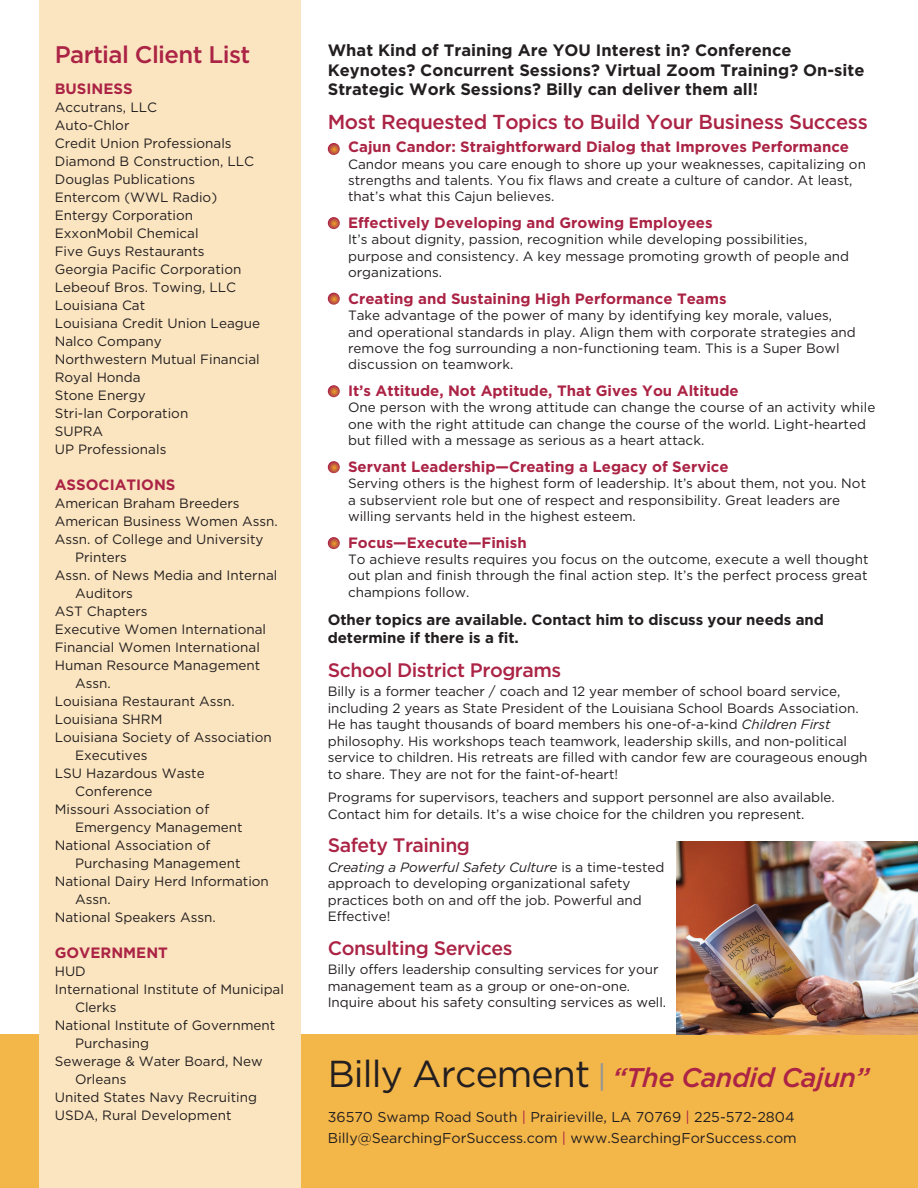
<style>
.page{position:relative;width:918px;height:1188px;background:#fff}
.page>*{position:absolute;margin:0;border:0;box-sizing:border-box;transform-origin:0 0}
.t1{font:italic 500 27px "Gotham";letter-spacing:-.02em;color:#ab2345}
.t2{font:500 24px "Gotham";letter-spacing:-.025em;color:#ab2345}
.t3{font:500 20.25px "Gotham";letter-spacing:-.02em;color:#ab2345}
.t4{font:500 19.5px "Gotham";letter-spacing:-.025em;color:#ab2345}
.t5{font:700 16.5px/19.5px "Gotham";color:#231f20}
.t6{font:700 15px "Gotham";color:#ab2345}
.t7{font:700 15px/18px "Gotham";letter-spacing:-.005em;color:#231f20}
.t8{font:14.25px/21px "Gotham";color:#231f20}
.t9{font:13.5px/18px "Gotham";color:#231f20}
.s1{font-style:italic}
.s2{font-weight:400;font-style:normal;font-size:37.5px;color:#231f20}
.s3{font-weight:400;font-style:normal;font-size:30px;color:#939598}
.s4{color:#ab2345}
</style>
<div class="page">
<div style="left:0;top:1034px;width:918px;height:154px;background:#f3b649"></div>
<div style="left:40px;top:0;width:261px;height:1188px;background:#fbe5c0"></div>
<svg style="left:328px;top:143px;width:12px;height:12px"></svg>
<svg style="left:328px;top:217px;width:12px;height:12px"></svg>
<svg style="left:328px;top:293px;width:12px;height:12px"></svg>
<svg style="left:328px;top:385px;width:12px;height:12px"></svg>
<svg style="left:328px;top:461px;width:12px;height:12px"></svg>
<svg style="left:328px;top:537px;width:12px;height:12px"></svg>
<img style="left:676px;top:842px;width:242px;height:192px">
<h2 class="t2" style="left:55px;top:41px;width:197px">Partial Client List</h2>
<p class="t6" style="left:55px;top:80px;width:79px">BUSINESS</p>
<p class="t9" style="left:55px;top:98px;width:207px">Accutrans, LLC<br>Auto-Chlor<br>Credit Union Professionals<br>Diamond B Construction, LLC<br>Douglas Publications<br>Entercom (WWL Radio)<br>Entergy Corporation<br>ExxonMobil Chemical<br>Five Guys Restaurants<br>Georgia Pacific Corporation<br>Lebeouf Bros. Towing, LLC<br>Louisiana Cat<br>Louisiana Credit Union League<br>Nalco Company<br>Northwestern Mutual Financial<br>Royal Honda<br>Stone Energy<br>Stri-lan Corporation<br>SUPRA<br>UP Professionals</p>
<p class="t6" style="left:55px;top:476px;width:122px">ASSOCIATIONS</p>
<p class="t9" style="left:55px;top:494px;width:186px">American Braham Breeders</p>
<p class="t9" style="left:55px;top:512px;width:225px">American Business Women Assn.</p>
<p class="t9" style="left:55px;top:530px;width:210px">Assn. of College and University</p>
<p class="t9" style="left:75px;top:548px;width:53px">Printers</p>
<p class="t9" style="left:55px;top:566px;width:224px">Assn. of News Media and Internal</p>
<p class="t9" style="left:75px;top:584px;width:59px">Auditors</p>
<p class="t9" style="left:55px;top:602px;width:94px">AST Chapters</p>
<p class="t9" style="left:55px;top:620px;width:213px">Executive Women International</p>
<p class="t9" style="left:55px;top:638px;width:207px">Financial Women International</p>
<p class="t9" style="left:55px;top:656px;width:207px">Human Resource Management</p>
<p class="t9" style="left:75px;top:674px;width:37px">Assn.</p>
<p class="t9" style="left:55px;top:692px;width:182px">Louisiana Restaurant Assn.</p>
<p class="t9" style="left:55px;top:710px;width:109px">Louisiana SHRM</p>
<p class="t9" style="left:55px;top:728px;width:218px">Louisiana Society of Association</p>
<p class="t9" style="left:75px;top:746px;width:74px">Executives</p>
<p class="t9" style="left:55px;top:764px;width:151px">LSU Hazardous Waste</p>
<p class="t9" style="left:75px;top:782px;width:79px">Conference</p>
<p class="t9" style="left:55px;top:800px;width:156px">Missouri Association of</p>
<p class="t9" style="left:75px;top:818px;width:169px">Emergency Management</p>
<p class="t9" style="left:55px;top:836px;width:157px">National Association of</p>
<p class="t9" style="left:75px;top:854px;width:167px">Purchasing Management</p>
<p class="t9" style="left:55px;top:872px;width:216px">National Dairy Herd Information</p>
<p class="t9" style="left:75px;top:890px;width:37px">Assn.</p>
<p class="t9" style="left:55px;top:908px;width:163px">National Speakers Assn.</p>
<p class="t6" style="left:55px;top:944px;width:115px">GOVERNMENT</p>
<p class="t9" style="left:55px;top:962px;width:33px">HUD</p>
<p class="t9" style="left:55px;top:980px;width:231px">International Institute of Municipal</p>
<p class="t9" style="left:75px;top:998px;width:43px">Clerks</p>
<p class="t9" style="left:55px;top:1016px;width:222px">National Institute of Government</p>
<p class="t9" style="left:75px;top:1034px;width:76px">Purchasing</p>
<p class="t9" style="left:55px;top:1052px;width:210px">Sewerage &amp; Water Board, New</p>
<p class="t9" style="left:75px;top:1070px;width:53px">Orleans</p>
<p class="t9" style="left:55px;top:1088px;width:204px">United States Navy Recruiting</p>
<p class="t9" style="left:55px;top:1106px;width:178px">USDA, Rural Development</p>
<p class="t5" style="left:328px;top:40px;width:538px">What Kind of Training Are YOU Interest in? Conference<br>Keynotes? Concurrent Sessions? Virtual Zoom Training? On-site<br>Strategic Work Sessions? Billy can deliver them all!</p>
<h3 class="t3" style="left:328px;top:110px;width:542px">Most Requested Topics to Build Your Business Success</h3>
<p class="t6" style="left:348px;top:138px;width:503px">Cajun Candor: Straightforward Dialog that Improves Performance</p>
<p class="t9" style="left:348px;top:155px;width:519px;line-height:16.2px">Candor means you care enough to shore up your weaknesses, capitalizing on strengths and talents. You fix flaws and create a culture of candor. At least, that’s what this Cajun believes.</p>
<p class="t6" style="left:348px;top:214px;width:366px">Effectively Developing and Growing Employees</p>
<p class="t9" style="left:348px;top:231px;width:503px;line-height:16.2px">It’s about dignity, passion, recognition while developing possibilities, purpose and consistency. A key message promoting growth of people and organizations.</p>
<p class="t6" style="left:348px;top:290px;width:380px">Creating and Sustaining High Performance Teams</p>
<p class="t9" style="left:348px;top:307px;width:509px;line-height:16.2px">Take advantage of the power of many by identifying key morale, values, and operational standards in play. Align them with corporate strategies and remove the fog surrounding a non-functioning team. This is a Super Bowl discussion on teamwork.</p>
<p class="t6" style="left:348px;top:382px;width:392px">It’s Attitude, Not Aptitude, That Gives You Altitude</p>
<p class="t9" style="left:348px;top:399px;width:529px;line-height:16.2px">One person with the wrong attitude can change the course of an activity while one with the right attitude can change the course of the world. Light-hearted but filled with a message as serious as a heart attack.</p>
<p class="t6" style="left:348px;top:458px;width:382px">Servant Leadership—Creating a Legacy of Service</p>
<p class="t9" style="left:348px;top:475px;width:520px;line-height:16.2px">Serving others is the highest form of leadership. It’s about them, not you. Not a subservient role but one of respect and responsibility. Great leaders are willing servants held in the highest esteem.</p>
<p class="t6" style="left:348px;top:534px;width:180px">Focus—Execute—Finish</p>
<p class="t9" style="left:348px;top:551px;width:522px;line-height:16.2px;text-align:justify">To achieve results requires you focus on the outcome, execute a well thought out plan and finish through the final action step. It’s the perfect process great champions follow.</p>
<p class="t7" style="left:328px;top:611px;width:498px">Other topics are available. Contact him to discuss your needs and determine if there is a fit.</p>
<h3 class="t4" style="left:328px;top:659px;width:235px">School District Programs</h3>
<p class="t9" style="left:328px;top:683px;width:541px;line-height:16.5px">Billy is a former teacher / coach and 12 year member of school board service, including 2 years as State President of the Louisiana School Boards Association.<br>He has taught thousands of board members his one-of-a-kind <span class="s1">Children First </span>philosophy. His workshops teach teamwork, leadership skills, and non-political service to children. His retreats are filled with candor few are courageous enough to share. They are not for the faint-of-heart!</p>
<p class="t9" style="left:328px;top:789px;width:509px;line-height:16.5px">Programs for supervisors, teachers and support personnel are also available.<br>Contact him for details. It’s a wise choice for the children you represent.</p>
<h3 class="t4" style="left:328px;top:834px;width:144px">Safety Training</h3>
<p class="t9" style="left:328px;top:858px;width:338px;line-height:16.5px"><span class="s1">Creating a Powerful Safety Culture</span> is a time-tested approach to developing organizational safety practices both on and off the job. Powerful and Effective!</p>
<h3 class="t4" style="left:328px;top:937px;width:186px">Consulting Services</h3>
<p class="t9" style="left:328px;top:961px;width:340px;line-height:16.5px">Billy offers leadership consulting services for your management team as a group or one-on-one.<br>Inquire about his safety consulting services as well.</p>
<h1 class="t1" style="left:328px;top:1062px;width:543px"><span class="s2">Billy Arcement</span> <span class="s3">|</span> “The Candid Cajun”</h1>
<p class="t8" style="left:328px;top:1106px;width:471px">36570 Swamp Road South <span class="s4">|</span> Prairieville, LA 70769 <span class="s4">|</span> 225-572-2804<br>Billy@SearchingForSuccess.com <span class="s4">|</span> www.SearchingForSuccess.com</p>
</div>
